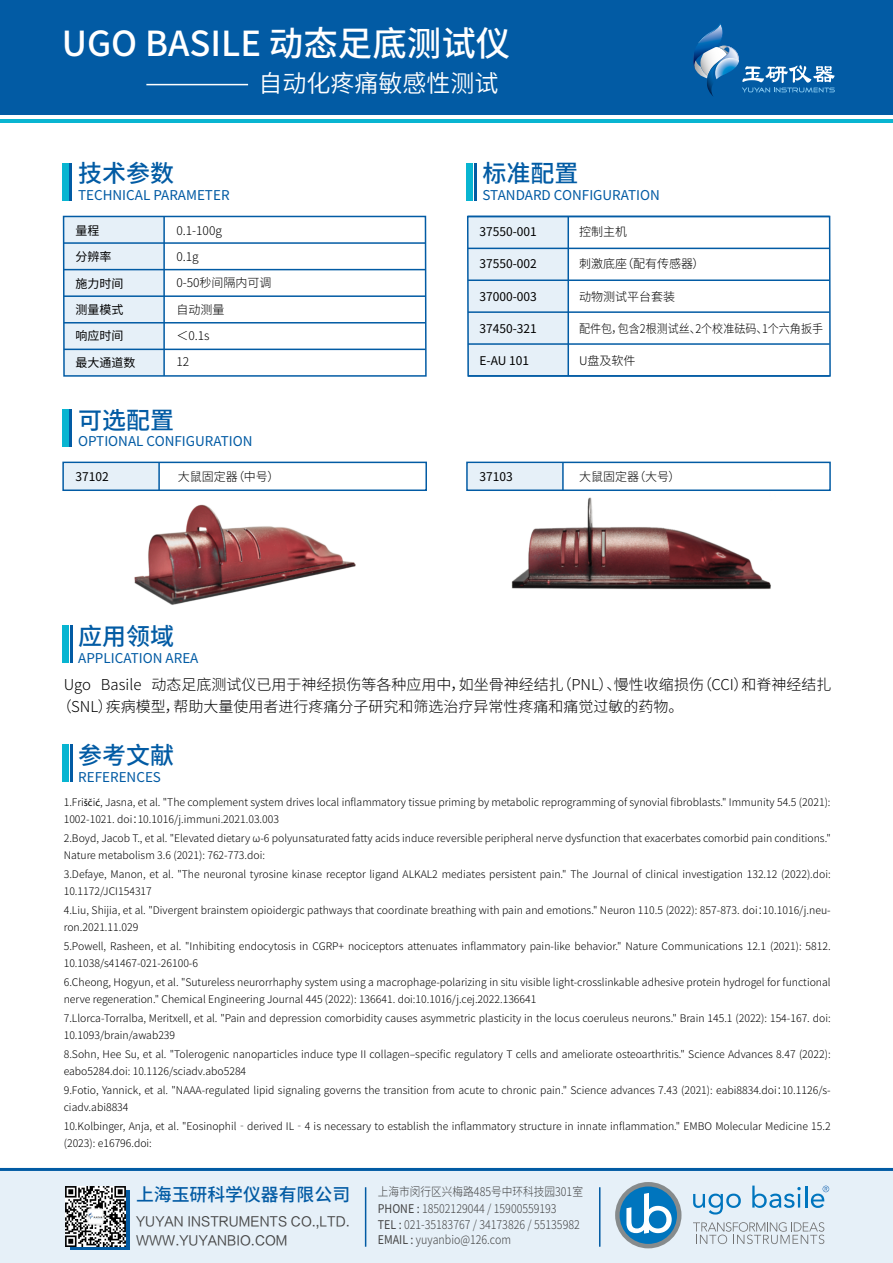
<style>
.page{position:relative;width:893px;height:1263px;background:#fff}
.page>*{position:absolute;margin:0;border:0;box-sizing:border-box;transform-origin:0 0}
.t1{font:500 34.5px "Source Han Sans CN";color:#fff}
.t2{font:500 24px "Source Han Sans CN";color:#025ba4}
.t3{font:24px "Source Han Sans CN";color:#fff}
.t4{font:500 17.85px "Source Han Sans CN";color:#025ba4}
.t5{font:300 15px/22.5px "Source Han Sans CN";color:#000}
.t6{font:13.5px "Source Han Sans CN";color:#025ba4}
.t7{font:13.05px/19.2px "FZLTHJW GB1 0";letter-spacing:.005em;color:#444;scale:.96 1}
.t8{font:300 12px/17.2px "Source Han Sans CN";color:#444;scale:.89 1}
.t9{font:300 12px/26.4px "Source Han Sans CN";color:#000}
.t10{font:12px/26.4px "Source Han Sans CN";color:#000}
.t11{font:300 12px "Source Han Sans CN";color:#000;scale:.92 1}
.t12{font:300 10.5px/16.5px "Source Han Sans CN";color:#000}
.s1{font-family:"Myriad Pro";font-weight:400}
.s2{font-weight:400}
</style>
<div class="page">
<div style="left:63px;top:464px;width:96px;height:26px;background:#e6f0f8"></div>
<div style="left:62px;top:462px;width:365px;height:29px;border:2px solid #025ba4"></div>
<hr style="left:158px;top:462px;width:2px;height:28px;background:#025ba4">
<div style="left:467px;top:464px;width:96px;height:26px;background:#e6f0f8"></div>
<div style="left:466px;top:462px;width:365px;height:29px;border:2px solid #025ba4"></div>
<hr style="left:562px;top:462px;width:2px;height:28px;background:#025ba4">
<div style="left:62px;top:410px;width:6px;height:37px;background:#09b5d1"></div>
<hr style="left:70px;top:410px;width:2px;height:37px;background:#025ba4">
<svg style="left:62px;top:215px;width:365px;height:162px"></svg>
<hr style="left:163px;top:216px;width:2px;height:160px;background:#025ba4">
<hr style="left:64px;top:242px;width:361px;height:2px;background:#025ba4">
<hr style="left:64px;top:269px;width:361px;height:1px;background:#025ba4">
<hr style="left:64px;top:295px;width:361px;height:2px;background:#025ba4">
<hr style="left:64px;top:322px;width:361px;height:1px;background:#025ba4">
<hr style="left:64px;top:349px;width:361px;height:1px;background:#025ba4">
<svg style="left:467px;top:215px;width:364px;height:162px"></svg>
<hr style="left:567px;top:216px;width:2px;height:160px;background:#025ba4">
<hr style="left:468px;top:248px;width:362px;height:1px;background:#025ba4">
<hr style="left:468px;top:279px;width:362px;height:2px;background:#025ba4">
<hr style="left:468px;top:311px;width:362px;height:2px;background:#025ba4">
<hr style="left:468px;top:343px;width:362px;height:2px;background:#025ba4">
<hr style="left:468px;top:375px;width:362px;height:2px;background:#025ba4">
<hr style="left:468px;top:216px;width:362px;height:1px;background:#025ba4">
<div style="left:62px;top:163px;width:6px;height:37px;background:#09b5d1"></div>
<hr style="left:70px;top:163px;width:2px;height:37px;background:#025ba4">
<div style="left:467px;top:163px;width:6px;height:37px;background:#09b5d1"></div>
<hr style="left:474px;top:163px;width:2px;height:37px;background:#025ba4">
<div style="left:62px;top:745px;width:6px;height:37px;background:#09b5d1"></div>
<hr style="left:70px;top:745px;width:2px;height:37px;background:#025ba4">
<div style="left:62px;top:626px;width:6px;height:37px;background:#09b5d1"></div>
<hr style="left:70px;top:626px;width:2px;height:37px;background:#025ba4">
<div style="left:0;top:1169px;width:893px;height:94px;background:#e6f0f8"></div>
<div style="left:70px;top:1190px;width:59px;height:60px;background:#025ba4"></div>
<img style="left:66px;top:1186px;width:60px;height:61px">
<svg style="left:693px;top:1193px;width:48px;height:21px"></svg>
<svg style="left:752px;top:1185px;width:49px;height:23px"></svg>
<hr style="left:805px;top:1185px;width:2px;height:22px;background:#0075be">
<svg style="left:617px;top:1183px;width:63px;height:64px"></svg>
<div style="left:615px;top:1182px;width:66px;height:66px;border:4px solid #878b8c;border-radius:50%"></div>
<svg style="left:626px;top:1192px;width:47px;height:42px"></svg>
<svg style="left:811px;top:1185px;width:18px;height:23px"></svg>
<svg style="left:693px;top:1222px;width:131px;height:22px"></svg>
<hr style="left:365px;top:1187px;width:1px;height:60px;background:#025ba4">
<hr style="left:599px;top:1187px;width:1px;height:60px;background:#025ba4">
<hr style="left:0;top:1168px;width:893px;height:3px;background:#025ba4">
<div style="left:0;top:0;width:893px;height:115px;background:#025ba4"></div>
<hr style="left:0;top:119px;width:893px;height:4px;background:#09b5d1">
<svg style="left:742px;top:65px;width:93px;height:27px"></svg>
<img style="left:693px;top:44px;width:24px;height:22px">
<img style="left:698px;top:23px;width:25px;height:21px">
<img style="left:694px;top:60px;width:12px;height:18px">
<img style="left:699px;top:47px;width:7px;height:29px">
<img style="left:706px;top:46px;width:11px;height:50px">
<img style="left:710px;top:45px;width:29px;height:26px">
<img style="left:715px;top:58px;width:24px;height:21px">
<hr style="left:146px;top:84px;width:102px;height:1px;background:#fff">
<img style="left:134px;top:504px;width:222px;height:101px">
<img style="left:497px;top:490px;width:283px;height:100px">
<h1 class="t1" style="left:62px;top:24px;width:450px">UGO BASILE 动态足底测试仪</h1>
<h2 class="t3" style="left:258px;top:69px;width:242px">自动化疼痛敏感性测试</h2>
<h2 class="t2" style="left:78px;top:160px;width:97px">技术参数</h2>
<p class="t6" style="left:78px;top:188px;width:153px">TECHNICAL PARAMETER</p>
<h2 class="t2" style="left:483px;top:160px;width:97px">标准配置</h2>
<p class="t6" style="left:483px;top:188px;width:179px">STANDARD CONFIGURATION</p>
<p class="t10" style="left:76px;top:217px;width:62px">量程<br>分辨率<br>施力时间测量模式响应时间最大通道数</p>
<p class="t9" style="left:176px;top:217px;width:97px">0.1-100g<br>0.1g<br>0-50秒间隔内可调自动测量<br>＜0.1s<br>12</p>
<p class="t10" style="left:479px;top:219px;width:59px">37550-001</p>
<p class="t10" style="left:479px;top:251px;width:59px">37550-002</p>
<p class="t10" style="left:479px;top:283px;width:59px">37000-003</p>
<p class="t10" style="left:479px;top:315px;width:59px">37450-321</p>
<p class="t10" style="left:479px;top:348px;width:51px">E-AU 101</p>
<h2 class="t2" style="left:78px;top:406px;width:97px">可选配置</h2>
<p class="t6" style="left:78px;top:434px;width:176px">OPTIONAL CONFIGURATION</p>
<p class="t9" style="left:579px;top:219px;width:49px">控制主机</p>
<p class="t9" style="left:579px;top:251px;width:127px">刺激底座（配有传感器）</p>
<p class="t9" style="left:579px;top:283px;width:97px">动物测试平台套装</p>
<p class="t11" style="left:579px;top:321px;width:267px">配件包，包含2根测试丝、2个校准砝码、1个六角扳手</p>
<p class="t9" style="left:579px;top:348px;width:58px">U盘及软件</p>
<p class="t10" style="left:76px;top:464px;width:35px">37102</p>
<p class="t9" style="left:178px;top:464px;width:103px">大鼠固定器（中号）</p>
<p class="t10" style="left:479px;top:464px;width:35px">37103</p>
<p class="t9" style="left:579px;top:464px;width:103px">大鼠固定器（大号）</p>
<h2 class="t2" style="left:78px;top:623px;width:97px">应用领域</h2>
<p class="t6" style="left:78px;top:650px;width:122px">APPLICATION AREA</p>
<h3 class="t5" style="left:57px;top:673px;width:776px;text-indent:7px">Ugo Basile 动态足底测试仪已用于神经损伤等各种应用中，如坐骨神经结扎（PNL）、慢性收缩损伤（CCI）和脊神经结扎（SNL）疾病模型，帮助大量使用者进行疼痛分子研究和筛选治疗异常性疼痛和痛觉过敏的药物。</h3>
<h2 class="t2" style="left:78px;top:742px;width:97px">参考文献</h2>
<p class="t6" style="left:78px;top:769px;width:84px">REFERENCES</p>
<p class="t12" style="left:64px;top:794px;width:768px">1.Fri<span class="s1">šč</span>i<span class="s1">ć</span>, Jasna, et al. "The complement system drives local inflammatory tissue priming by metabolic reprogramming of synovial fibroblasts." Immunity 54.5 (2021):<br>1002-1021. doi：10.1016/j.immuni.2021.03.003</p>
<p class="t12" style="left:64px;top:830px;width:768px">2.Boyd, Jacob T., et al. "Elevated dietary ω-6 polyunsaturated fatty acids induce reversible peripheral nerve dysfunction that exacerbates comorbid pain conditions."<br>Nature metabolism 3.6 (2021): 762-773.doi:</p>
<p class="t12" style="left:64px;top:866px;width:768px">3.Defaye, Manon, et al. "The neuronal tyrosine kinase receptor ligand ALKAL2 mediates persistent pain." The Journal of clinical investigation 132.12 (2022).doi:<br>10.1172/JCI154317</p>
<p class="t12" style="left:64px;top:902px;width:768px">4.Liu, Shijia, et al. "Divergent brainstem opioidergic pathways that coordinate breathing with pain and emotions." Neuron 110.5 (2022): 857-873. doi：10.1016/j.neu&shy;ron.2021.11.029</p>
<p class="t12" style="left:64px;top:938px;width:768px">5.Powell, Rasheen, et al. "Inhibiting endocytosis in CGRP+ nociceptors attenuates inflammatory pain-like behavior." Nature Communications 12.1 (2021): 5812.<br>10.1038/s41467-021-26100-6</p>
<p class="t12" style="left:64px;top:974px;width:768px">6.Cheong, Hogyun, et al. "Sutureless neurorrhaphy system using a macrophage-polarizing in situ visible light-crosslinkable adhesive protein hydrogel for functional nerve regeneration." Chemical Engineering Journal 445 (2022): 136641. doi:10.1016/j.cej.2022.136641</p>
<p class="t12" style="left:64px;top:1010px;width:768px">7.Llorca-Torralba, Meritxell, et al. "Pain and depression comorbidity causes asymmetric plasticity in the locus coeruleus neurons." Brain 145.1 (2022): 154-167. doi:<br>10.1093/brain/awab239</p>
<p class="t12" style="left:64px;top:1046px;width:768px">8.Sohn, Hee Su, et al. "Tolerogenic nanoparticles induce type II collagen‒specific regulatory T cells and ameliorate osteoarthritis." Science Advances 8.47 (2022): eabo5284.doi: 10.1126/sciadv.abo5284</p>
<p class="t12" style="left:64px;top:1082px;width:768px">9.Fotio, Yannick, et al. "NAAA-regulated lipid signaling governs the transition from acute to chronic pain." Science advances 7.43 (2021): eabi8834.doi：10.1126/s&shy;ciadv.abi8834</p>
<p class="t12" style="left:64px;top:1118px;width:768px">10.Kolbinger, Anja, et al. "Eosinophil‐derived IL‐4 is necessary to establish the inflammatory structure in innate inflammation." EMBO Molecular Medicine 15.2 (2023): e16796.doi:</p>
<h3 class="t4" style="left:136px;top:1184px;width:216px">上海玉研科学仪器有限公司</h3>
<p class="t7" style="left:136px;top:1212px;width:224px">YUYAN INSTRUMENTS CO.,LTD.<br>WWW.YUYANBIO.COM</p>
<p class="t8" style="left:378px;top:1183px;width:232px">上海市闵行区兴梅路485号中环科技园301室<br><span class="s2">PHONE :</span> 18502129044 / 15900559193</p>
<p class="t8" style="left:378px;top:1216px;width:228px;line-height:15.8px"><span class="s2">TEL :</span> 021-35183767 / 34173826 / 55135982<br><span class="s2">EMAIL :</span> yuyanbio@126.com</p>
</div>
